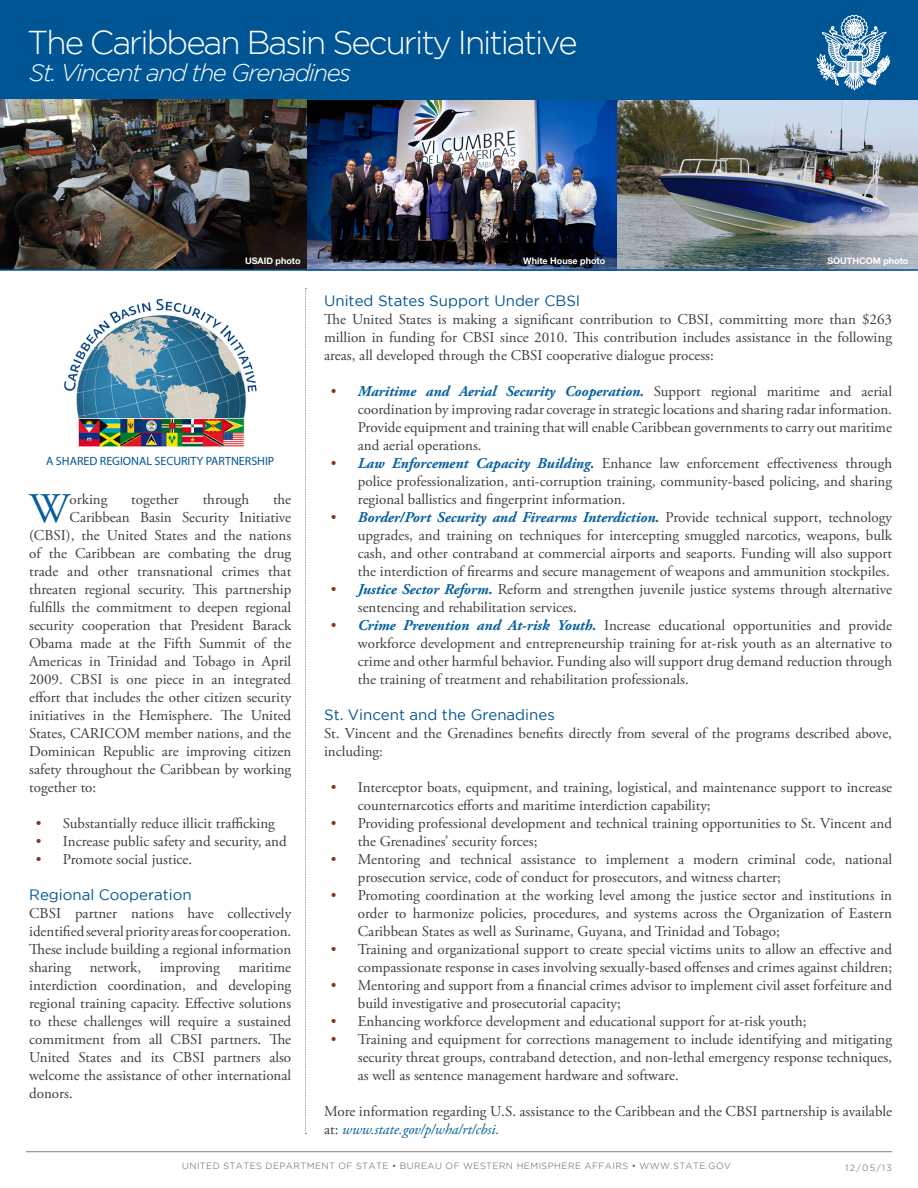
<style>
.page{position:relative;width:918px;height:1188px;background:#fff}
.page>*{position:absolute;margin:0;border:0;box-sizing:border-box;transform-origin:0 0}
._5__First_Paragraph{font:42.15px "Adobe Garamond Pro";color:#055f9d}
.t1{font:300 33px "Gotham";letter-spacing:-.06em;color:#fff}
._2__Country_Name{font:italic 300 24px "Gotham";letter-spacing:-.06em;color:#fff}
._7__Body_paragraphs{font:15px/18px "Adobe Garamond Pro";color:#3e3e3f;text-align:justify}
._5__First_Paragraph-2{font:15px "Adobe Garamond Pro";color:#3e3e3f}
._6__Heading{font:15px "Gotham";color:#005595}
.t2{font:12px "Myriad Pro";color:#005595}
.t3{font:300 9px "Gotham";letter-spacing:.05em;color:#57585a}
.t4{font:700 9px "Helvetica Neue";color:#fff}
.s1{color:#8f3526}
.s2{font-weight:700;font-style:italic;color:#055f9d}
.s3{font-style:italic;color:#055f9d}
</style>
<div class="page">
<hr style="left:26px;top:1151px;width:866px;height:1px;background:#887f6f">
<div style="left:0;top:0;width:918px;height:257px;background:#005595"></div>
<svg style="left:816px;top:15px;width:75px;height:75px"></svg>
<img style="left:0;top:100px;width:918px;height:169px">
<hr style="left:0;top:269px;width:918px;height:2px;background:#005595">
<img style="left:64px;top:299px;width:193px;height:148px">
<svg style="left:305px;top:288px;width:2px;height:846px"></svg>
<h2 class="t1" style="left:27px;top:24px;width:552px">The Caribbean Basin Security Initiative</h2>
<p class="_2__Country_Name" style="left:29px;top:59px;width:324px">St. Vincent and the Grenadines</p>
<p class="t4" style="left:245px;top:255px;width:57px">USAID photo</p>
<p class="t4" style="left:523px;top:255px;width:83px">White House photo</p>
<p class="t4" style="left:827px;top:255px;width:83px">SOUTHCOM photo</p>
<p class="t2" style="left:46px;top:454px;width:230px">A SHARED REGIONAL SECURITY PARTNERSHIP</p>
<p class="_5__First_Paragraph" style="left:29px;top:483px;width:42px">W</p>
<p class="_5__First_Paragraph-2" style="left:70px;top:490px;width:39px">orking</p>
<p class="_5__First_Paragraph-2" style="left:131px;top:490px;width:49px">together</p>
<p class="_5__First_Paragraph-2" style="left:203px;top:490px;width:48px">through</p>
<p class="_5__First_Paragraph-2" style="left:273px;top:490px;width:20px">the</p>
<p class="_5__First_Paragraph-2" style="left:70px;top:508px;width:223px">Caribbean Basin Security Initiative</p>
<p class="_5__First_Paragraph-2" style="left:29px;top:526px;width:264px">(CBSI), the United States and the nations</p>
<p class="_5__First_Paragraph-2" style="left:29px;top:544px;width:264px">of the Caribbean are combating the drug</p>
<p class="_5__First_Paragraph-2" style="left:29px;top:562px;width:264px">trade and other transnational crimes that</p>
<p class="_5__First_Paragraph-2" style="left:29px;top:580px;width:264px">threaten regional security. This partnership</p>
<p class="_5__First_Paragraph-2" style="left:29px;top:598px;width:264px">fulfills the commitment to deepen regional</p>
<p class="_5__First_Paragraph-2" style="left:29px;top:616px;width:264px">security cooperation that President Barack</p>
<p class="_5__First_Paragraph-2" style="left:29px;top:634px;width:264px">Obama made at the Fifth Summit of the</p>
<p class="_5__First_Paragraph-2" style="left:29px;top:652px;width:264px">Americas in Trinidad and Tobago in April</p>
<p class="_5__First_Paragraph-2" style="left:29px;top:670px;width:264px">2009. CBSI is one piece in an integrated</p>
<p class="_5__First_Paragraph-2" style="left:29px;top:688px;width:264px">effort that includes the other citizen security</p>
<p class="_5__First_Paragraph-2" style="left:29px;top:706px;width:264px">initiatives in the Hemisphere. The United</p>
<p class="_5__First_Paragraph-2" style="left:29px;top:724px;width:264px">States, CARICOM member nations, and the</p>
<p class="_5__First_Paragraph-2" style="left:29px;top:742px;width:264px">Dominican Republic are improving citizen</p>
<p class="_5__First_Paragraph-2" style="left:29px;top:760px;width:264px">safety throughout the Caribbean by working</p>
<p class="_5__First_Paragraph-2" style="left:29px;top:778px;width:69px">together to:</p>
<p class="_7__Body_paragraphs" style="left:36px;top:815px;width:241px"><span class="s1">•</span> Substantially reduce illicit trafficking</p>
<p class="_7__Body_paragraphs" style="left:36px;top:833px;width:252px"><span class="s1">•</span> Increase public safety and security, and</p>
<p class="_7__Body_paragraphs" style="left:36px;top:851px;width:158px"><span class="s1">•</span> Promote social justice.</p>
<p class="_6__Heading" style="left:29px;top:886px;width:164px">Regional Cooperation</p>
<p class="_7__Body_paragraphs" style="left:29px;top:905px;width:264px">CBSI partner nations have collectively identified several priority areas for cooperation.<br>These include building a regional information sharing network, improving maritime interdiction coordination, and developing regional training capacity. Effective solutions to these challenges will require a sustained commitment from all CBSI partners. The United States and its CBSI partners also welcome the assistance of other international donors.</p>
<p class="_6__Heading" style="left:324px;top:292px;width:258px">United States Support Under CBSI</p>
<p class="_7__Body_paragraphs" style="left:324px;top:311px;width:569px">The United States is making a significant contribution to CBSI, committing more than $263 million in funding for CBSI since 2010. This contribution includes assistance in the following areas, all developed through the CBSI cooperative dialogue process:</p>
<p class="_7__Body_paragraphs" style="left:358px;top:383px;width:536px;text-indent:-27px"><span class="s1">•</span> <span class="s2">Maritime and Aerial Security Cooperation.</span> Support regional maritime and aerial coordination by improving radar coverage in strategic locations and sharing radar information.<br>Provide equipment and training that will enable Caribbean governments to carry out maritime and aerial operations.</p>
<p class="_7__Body_paragraphs" style="left:358px;top:455px;width:536px;text-indent:-27px"><span class="s1">•</span> <span class="s2">Law Enforcement Capacity Building.</span> Enhance law enforcement effectiveness through police professionalization, anti-corruption training, community-based policing, and sharing regional ballistics and fingerprint information.</p>
<p class="_7__Body_paragraphs" style="left:358px;top:509px;width:536px;text-indent:-27px"><span class="s1">•</span> <span class="s2">Border/Port Security and Firearms Interdiction.</span> Provide technical support, technology upgrades, and training on techniques for intercepting smuggled narcotics, weapons, bulk cash, and other contraband at commercial airports and seaports. Funding will also support the interdiction of firearms and secure management of weapons and ammunition stockpiles.</p>
<p class="_7__Body_paragraphs" style="left:358px;top:581px;width:536px;text-indent:-27px"><span class="s1">•</span> <span class="s2">Justice Sector Reform.</span> Reform and strengthen juvenile justice systems through alternative sentencing and rehabilitation services.</p>
<p class="_7__Body_paragraphs" style="left:358px;top:617px;width:536px;text-indent:-27px"><span class="s1">•</span> <span class="s2">Crime Prevention and At-risk Youth.</span> Increase educational opportunities and provide workforce development and entrepreneurship training for at-risk youth as an alternative to crime and other harmful behavior. Funding also will support drug demand reduction through the training of treatment and rehabilitation professionals.</p>
<p class="_6__Heading" style="left:324px;top:706px;width:232px">St. Vincent and the Grenadines</p>
<p class="_7__Body_paragraphs" style="left:324px;top:725px;width:569px">St. Vincent and the Grenadines benefits directly from several of the programs described above, including:</p>
<p class="_7__Body_paragraphs" style="left:358px;top:779px;width:536px;text-indent:-27px"><span class="s1">•</span> Interceptor boats, equipment, and training, logistical, and maintenance support to increase counternarcotics efforts and maritime interdiction capability;</p>
<p class="_7__Body_paragraphs" style="left:358px;top:815px;width:536px;text-indent:-27px"><span class="s1">•</span> Providing professional development and technical training opportunities to St. Vincent and the Grenadines’ security forces;</p>
<p class="_7__Body_paragraphs" style="left:358px;top:851px;width:536px;text-indent:-27px"><span class="s1">•</span> Mentoring and technical assistance to implement a modern criminal code, national prosecution service, code of conduct for prosecutors, and witness charter;</p>
<p class="_7__Body_paragraphs" style="left:358px;top:887px;width:536px;text-indent:-27px"><span class="s1">•</span> Promoting coordination at the working level among the justice sector and institutions in order to harmonize policies, procedures, and systems across the Organization of Eastern Caribbean States as well as Suriname, Guyana, and Trinidad and Tobago;</p>
<p class="_7__Body_paragraphs" style="left:331px;top:941px;width:563px;text-align:right"><span class="s1">•</span> Training and organizational support to create special victims units to allow an effective and compassionate response in cases involving sexually-based offenses and crimes against children;</p>
<p class="_7__Body_paragraphs" style="left:358px;top:977px;width:536px;text-indent:-27px"><span class="s1">•</span> Mentoring and support from a financial crimes advisor to implement civil asset forfeiture and build investigative and prosecutorial capacity;</p>
<p class="_7__Body_paragraphs" style="left:331px;top:1013px;width:477px"><span class="s1">•</span> Enhancing workforce development and educational support for at-risk youth;</p>
<p class="_7__Body_paragraphs" style="left:358px;top:1031px;width:536px;text-indent:-27px"><span class="s1">•</span> Training and equipment for corrections management to include identifying and mitigating security threat groups, contraband detection, and non-lethal emergency response techniques, as well as sentence management hardware and software.</p>
<p class="_7__Body_paragraphs" style="left:324px;top:1103px;width:570px">More information regarding U.S. assistance to the Caribbean and the CBSI partnership is available at: <span class="s3">www.state.gov/p/wha/rt/cbsi.</span></p>
<p class="t3" style="left:182px;top:1161px;width:550px">UNITED STATES DEPARTMENT OF STATE • BUREAU OF WESTERN HEMISPHERE AFFAIRS • WWW.STATE.GOV</p>
<p class="t3" style="left:846px;top:1163px;width:48px">12/05/13</p>
</div>
